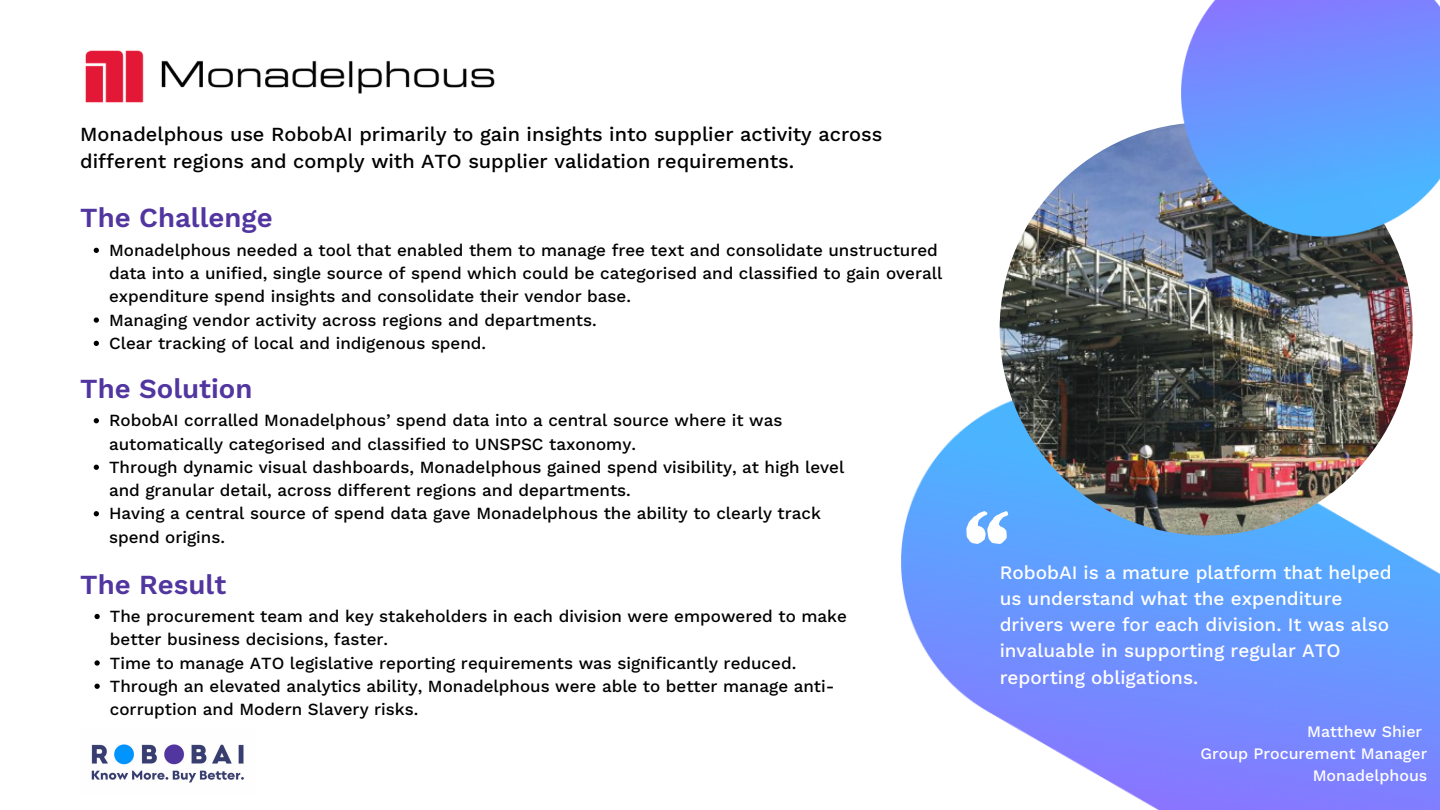
<style>
.page{position:relative;width:1440px;height:810px;background:#fff}
.page>*{position:absolute;margin:0;border:0;box-sizing:border-box;transform-origin:0 0}
.t1{font:93.9px "Hertical Sans Rough";color:#fff}
.t2{font:600 27.6px "Work Sans";color:#5236a0}
.t3{font:500 20px/27.8px "Work Sans";color:#000}
.t4{font:500 19px/26.2px "Work Sans";color:#fff}
.t5{font:500 17px/23.2px "Work Sans";color:#000}
.t6{font:500 16px "Work Sans";color:#fff}
</style>
<div class="page">
<img style="left:902px;top:390px;width:538px;height:420px">
<img style="left:1000px;top:122px;width:413px;height:413px;border-radius:50%">
<img style="left:1182px;top:0;width:258px;height:236px">
<img style="left:85px;top:50px;width:410px;height:53px">
<img style="left:91px;top:744px;width:153px;height:39px">
<svg style="left:94px;top:248px;width:5px;height:5px"></svg>
<svg style="left:94px;top:317px;width:5px;height:6px"></svg>
<svg style="left:94px;top:341px;width:5px;height:5px"></svg>
<svg style="left:94px;top:418px;width:5px;height:5px"></svg>
<svg style="left:94px;top:465px;width:5px;height:5px"></svg>
<svg style="left:94px;top:511px;width:5px;height:5px"></svg>
<svg style="left:94px;top:614px;width:6px;height:5px"></svg>
<svg style="left:94px;top:660px;width:6px;height:6px"></svg>
<svg style="left:94px;top:684px;width:6px;height:5px"></svg>
<p class="t3" style="left:80px;top:120px;width:804px">Monadelphous use RobobAI primarily to gain insights into supplier activity across different regions and comply with ATO supplier validation requirements.</p>
<h2 class="t2" style="left:80px;top:202px;width:194px">The Challenge</h2>
<p class="t5" style="left:109px;top:239px;width:835px">Monadelphous needed a tool that enabled them to manage free text and consolidate unstructured data into a unified, single source of spend which could be categorised and classified to gain overall expenditure spend insights and consolidate their vendor base.<br>Managing vendor activity across regions and departments.<br>Clear tracking of local and indigenous spend.</p>
<h2 class="t2" style="left:80px;top:372px;width:174px">The Solution</h2>
<p class="t5" style="left:109px;top:409px;width:737px">RobobAI corralled Monadelphous’ spend data into a central source where it was automatically categorised and classified to UNSPSC taxonomy.<br>Through dynamic visual dashboards, Monadelphous gained spend visibility, at high level and granular detail, across different regions and departments.<br>Having a central source of spend data gave Monadelphous the ability to clearly track spend origins.</p>
<h2 class="t2" style="left:80px;top:568px;width:148px">The Result</h2>
<p class="t5" style="left:110px;top:605px;width:739px">The procurement team and key stakeholders in each division were empowered to make better business decisions, faster.<br>Time to manage ATO legislative reporting requirements was significantly reduced.<br>Through an elevated analytics ability, Monadelphous were able to better manage anti&shy;corruption and Modern Slavery risks.</p>
<h1 class="t1" style="left:960px;top:481px;width:57px">"</h1>
<p class="t4" style="left:1000px;top:559px;width:394px">RobobAI is a mature platform that helped us understand what the expenditure drivers were for each division. It was also invaluable in supporting regular ATO reporting obligations.</p>
<p class="t6" style="left:1307px;top:722px;width:117px">Matthew Shier</p>
<p class="t6" style="left:1201px;top:744px;width:228px">Group Procurement Manager</p>
<p class="t6" style="left:1313px;top:766px;width:116px">Monadelphous</p>
</div>
